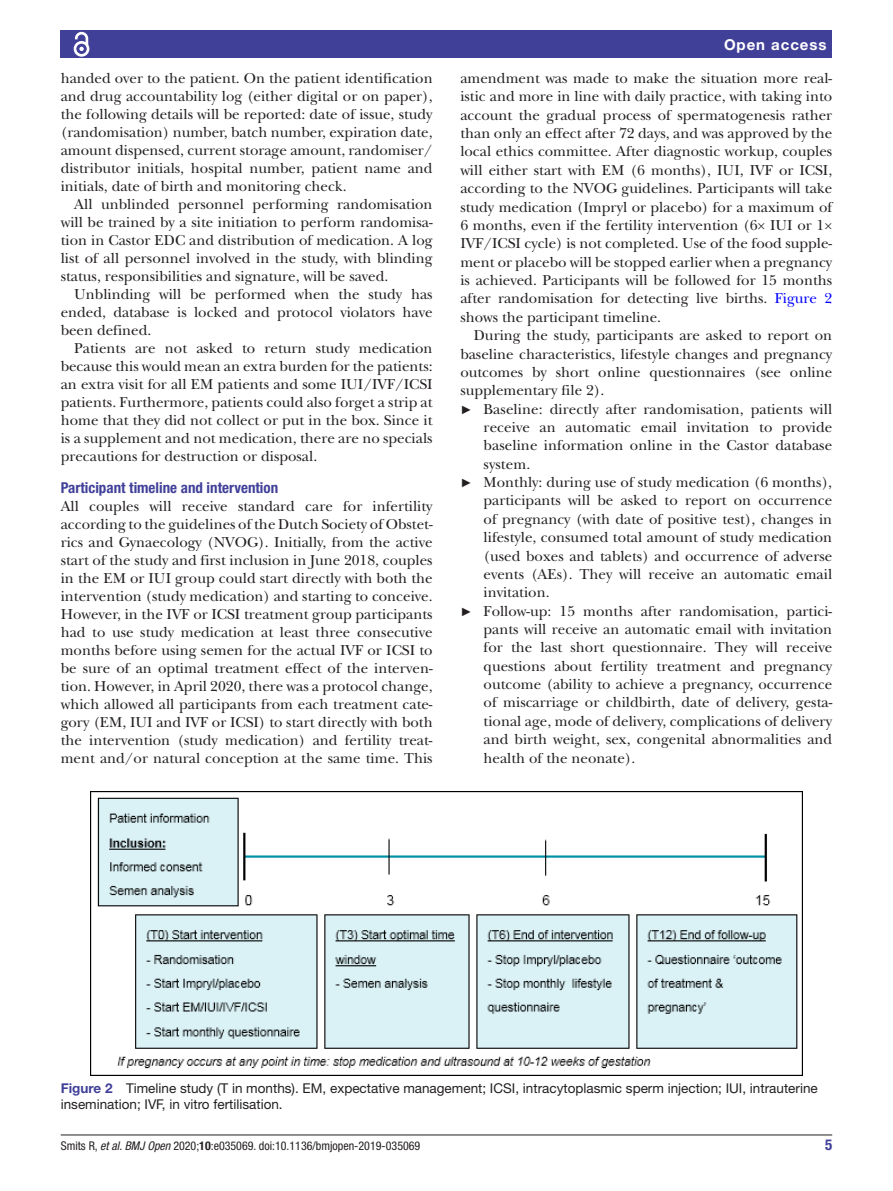
<style>
.page{position:relative;width:893px;height:1191px;background:#fff}
.page>*{position:absolute;margin:0;border:0;box-sizing:border-box;transform-origin:0 0}
.t1{font:15px/18px "New Baskerville";color:#231f20;text-align:justify}
.t2{font:700 condensed 15px "Helvetica Neue LT Std";color:#414099}
.t3{font:700 15px "Helvetica Neue LT Std";letter-spacing:.065em;color:#fff}
.t4{font:13.5px/16.2px "Helvetica Neue LT Std";color:#231f20}
.t5{font:condensed 12px "Helvetica Neue LT Std";color:#231f20}
.s1{color:#00f}
.s2{font-family:"Arial";font-size:12px}
.s3{font-weight:700;color:#414099}
.s4{font-style:italic}
.s5{font-weight:700}
</style>
<div class="page">
<hr style="left:61px;top:1134px;width:771px;height:1px;background:#231f20">
<div style="left:61px;top:31px;width:771px;height:27px;background:#414099"></div>
<svg style="left:73px;top:31px;width:17px;height:26px"></svg>
<img style="left:90px;top:792px;width:713px;height:283px">
<p class="t1" style="left:61px;top:69px;width:373px">handed over to the patient. On the patient identification and drug accountability log (either digital or on paper), the following details will be reported: date of issue, study (randomisation) number, batch number, expiration date, amount dispensed, current storage amount, randomiser/ distributor initials, hospital number, patient name and initials, date of birth and monitoring check.</p>
<p class="t1" style="left:61px;top:195px;width:373px;text-indent:14px">All unblinded personnel performing randomisation will be trained by a site initiation to perform randomisa&shy;tion in Castor EDC and distribution of medication. A log list of all personnel involved in the study, with blinding status, responsibilities and signature, will be saved.</p>
<p class="t1" style="left:61px;top:285px;width:373px;text-indent:14px">Unblinding will be performed when the study has ended, database is locked and protocol violators have been defined.</p>
<p class="t1" style="left:61px;top:339px;width:373px;text-indent:14px">Patients are not asked to return study medication because this would mean an extra burden for the patients: an extra visit for all EM patients and some IUI/IVF/ICSI patients. Furthermore, patients could also forget a strip at home that they did not collect or put in the box. Since it is a supplement and not medication, there are no specials precautions for destruction or disposal.</p>
<p class="t2" style="left:61px;top:478px;width:219px">Participant timeline and intervention</p>
<p class="t1" style="left:61px;top:497px;width:373px">All couples will receive standard care for infertility according to the guidelines of the Dutch Society of Obstet&shy;rics and Gynaecology (NVOG). Initially, from the active start of the study and first inclusion in June 2018, couples in the EM or IUI group could start directly with both the intervention (study medication) and starting to conceive.<br>However, in the IVF or ICSI treatment group participants had to use study medication at least three consecutive months before using semen for the actual IVF or ICSI to be sure of an optimal treatment effect of the interven&shy;tion. However, in April 2020, there was a protocol change, which allowed all participants from each treatment cate&shy;gory (EM, IUI and IVF or ICSI) to start directly with both the intervention (study medication) and fertility treat&shy;ment and/or natural conception at the same time. This</p>
<p class="t3" style="left:724px;top:35px;width:104px">Open access</p>
<p class="t1" style="left:460px;top:69px;width:373px">amendment was made to make the situation more real&shy;istic and more in line with daily practice, with taking into account the gradual process of spermatogenesis rather than only an effect after 72 days, and was approved by the local ethics committee. After diagnostic workup, couples will either start with EM (6 months), IUI, IVF or ICSI, according to the NVOG guidelines. Participants will take study medication (Impryl or placebo) for a maximum of 6 months, even if the fertility intervention (6× IUI or 1× IVF/ICSI cycle) is not completed. Use of the food supple&shy;ment or placebo will be stopped earlier when a pregnancy is achieved. Participants will be followed for 15 months after randomisation for detecting live births. <span class="s1">Figure 2 </span>shows the participant timeline.</p>
<p class="t1" style="left:474px;top:326px;width:360px">During the study, participants are asked to report on</p>
<p class="t1" style="left:460px;top:345px;width:373px">baseline characteristics, lifestyle changes and pregnancy</p>
<p class="t1" style="left:460px;top:363px;width:373px">outcomes by short online questionnaires (see online</p>
<p class="t1" style="left:460px;top:381px;width:145px">supplementary file 2).</p>
<p class="t1" style="left:460px;top:400px;width:373px"><span class="s2">►</span> Baseline: directly after randomisation, patients will</p>
<p class="t1" style="left:484px;top:418px;width:350px">receive an automatic email invitation to provide</p>
<p class="t1" style="left:484px;top:436px;width:350px">baseline information online in the Castor database</p>
<p class="t1" style="left:484px;top:455px;width:48px">system.</p>
<p class="t1" style="left:460px;top:473px;width:373px"><span class="s2">►</span> Monthly: during use of study medication (6 months),</p>
<p class="t1" style="left:484px;top:492px;width:350px">participants will be asked to report on occurrence</p>
<p class="t1" style="left:484px;top:510px;width:350px">of pregnancy (with date of positive test), changes in</p>
<p class="t1" style="left:484px;top:528px;width:350px">lifestyle, consumed total amount of study medication</p>
<p class="t1" style="left:484px;top:547px;width:350px">(used boxes and tablets) and occurrence of adverse</p>
<p class="t1" style="left:484px;top:565px;width:350px">events (AEs). They will receive an automatic email</p>
<p class="t1" style="left:484px;top:583px;width:67px">invitation.</p>
<p class="t1" style="left:460px;top:602px;width:373px"><span class="s2">►</span> Follow-up: 15 months after randomisation, partici-</p>
<p class="t1" style="left:484px;top:620px;width:350px">pants will receive an automatic email with invitation</p>
<p class="t1" style="left:484px;top:638px;width:350px">for the last short questionnaire. They will receive</p>
<p class="t1" style="left:484px;top:657px;width:350px">questions about fertility treatment and pregnancy</p>
<p class="t1" style="left:484px;top:675px;width:350px">outcome (ability to achieve a pregnancy, occurrence</p>
<p class="t1" style="left:484px;top:693px;width:350px">of miscarriage or childbirth, date of delivery, gesta-</p>
<p class="t1" style="left:484px;top:712px;width:350px">tional age, mode of delivery, complications of delivery</p>
<p class="t1" style="left:484px;top:730px;width:350px">and birth weight, sex, congenital abnormalities and</p>
<p class="t1" style="left:484px;top:749px;width:153px">health of the neonate).</p>
<p class="t4" style="left:61px;top:1080px;width:758px"><span class="s3">Figure 2</span> Timeline study (T in months). EM, expectative management; ICSI, intracytoplasmic sperm injection; IUI, intrauterine insemination; IVF, in vitro fertilisation.</p>
<p class="t5" style="left:61px;top:1138px;width:361px">Smits R, <span class="s4">et al</span>. <span class="s4">BMJ Open</span> 2020;<span class="s5">10</span>:e035069. doi:10.1136/bmjopen-2019-035069</p>
<p class="t2" style="left:825px;top:1135px;width:9px">5</p>
</div>
